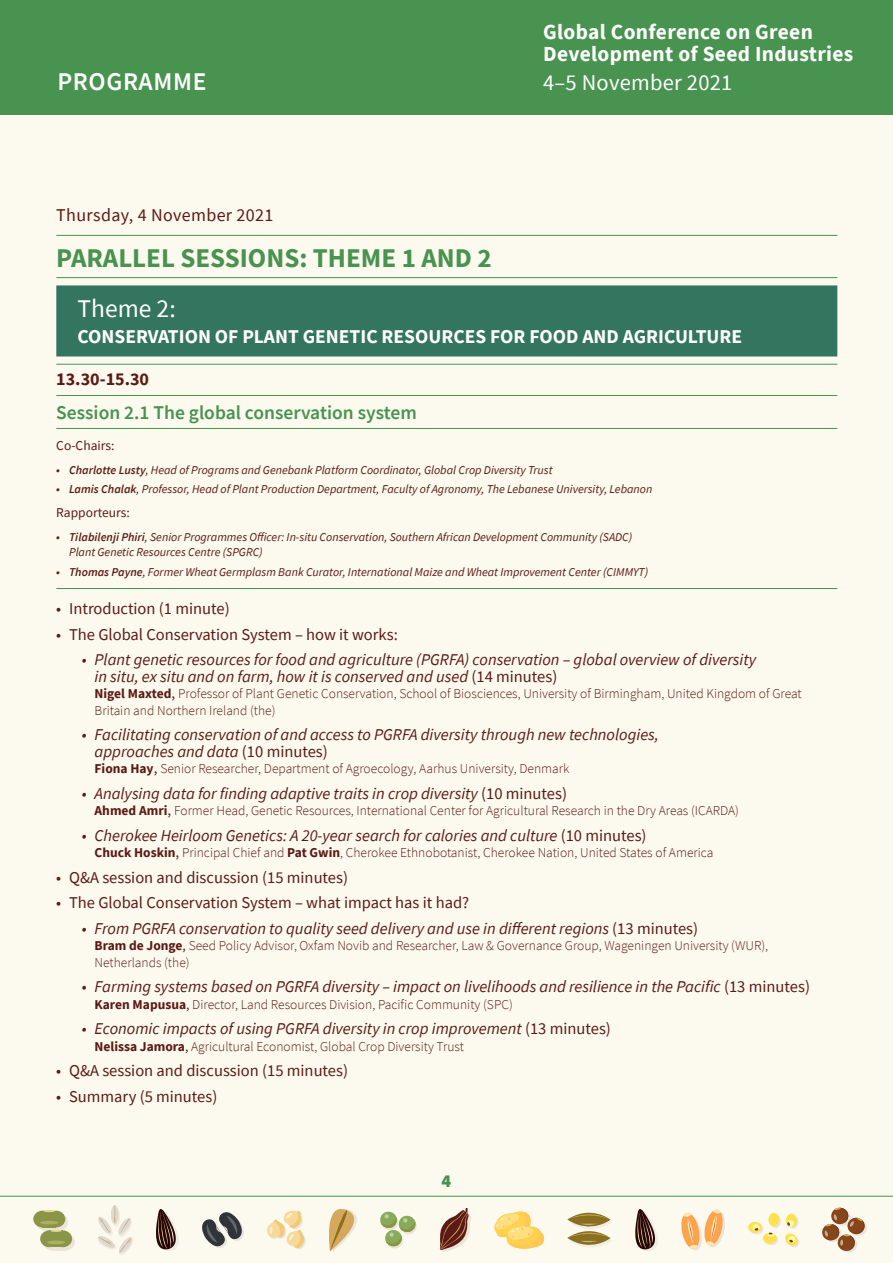
<style>
.page{position:relative;width:893px;height:1263px;background:#fcf9ef}
.page>*{position:absolute;margin:0;border:0;box-sizing:border-box;transform-origin:0 0}
.t1{font:700 27px "Source Sans Pro";color:#47934f}
.t2{font:600 25.5px "Source Sans Pro";letter-spacing:.025em;color:#fff}
.t3{font:25.5px "Source Sans Pro";color:#fff}
.t4{font:22.5px "Source Sans Pro";letter-spacing:.01em;color:#fff}
.t5{font:700 21.45px/22px "Source Sans Pro";letter-spacing:.015em;color:#fff}
.t6{font:700 19.5px "Source Sans Pro";color:#fff}
.testo_corrente{font:600 19.5px "Source Sans Pro";color:#47934f}
.t7{font:18px "Source Sans Pro";letter-spacing:.02em;color:#5c1a14}
.t8{font:700 18px "Source Sans Pro";color:#5c1a14}
.t9{font:900 18px "Source Sans Pro";color:#47934f}
.t10{font:italic 16.5px/16.5px "Source Sans Pro";color:#5c1a14}
.t11{font:16.5px "Source Sans Pro";color:#5c1a14}
.t12{font:300 13.5px/16.5px "Source Sans Pro";color:#5c1a14}
.testo_corrente-2{font:13.5px "Source Sans Pro";color:#5c1a14}
.t13{font:italic 12px/15px "Source Sans Pro";color:#5c1a14}
.s1{font-weight:600}
.s2{font-style:normal}
.s3{font-weight:700}
.s4{font-weight:400;font-size:15px}
.s5{font-weight:400}
</style>
<div class="page">
<div style="left:0;top:0;width:893px;height:114px;background:#47934f"></div>
<hr style="left:56px;top:588px;width:781px;height:1px;background:#47934f">
<hr style="left:56px;top:428px;width:781px;height:1px;background:#47934f">
<hr style="left:56px;top:395px;width:781px;height:1px;background:#47934f">
<hr style="left:56px;top:235px;width:781px;height:1px;background:#47934f">
<hr style="left:56px;top:364px;width:781px;height:1px;background:#47934f">
<div style="left:56px;top:285px;width:781px;height:71px;background:#33755e"></div>
<hr style="left:56px;top:277px;width:781px;height:1px;background:#47934f">
<hr style="left:0;top:1196px;width:893px;height:1px;background:#47934f">
<svg style="left:57px;top:1233px;width:18px;height:17px"></svg>
<svg style="left:43px;top:1233px;width:18px;height:17px"></svg>
<svg style="left:52px;top:1247px;width:14px;height:3px"></svg>
<svg style="left:50px;top:1214px;width:18px;height:16px"></svg>
<svg style="left:36px;top:1214px;width:18px;height:16px"></svg>
<svg style="left:45px;top:1227px;width:14px;height:3px"></svg>
<div style="left:54px;top:1230px;width:18px;height:17px;background:#8a9645;border-radius:50%"></div>
<div style="left:40px;top:1230px;width:18px;height:17px;background:#8a9645;border-radius:50%"></div>
<div style="left:49px;top:1230px;width:14px;height:17px;background:#8a9645"></div>
<svg style="left:47px;top:1240px;width:18px;height:4px"></svg>
<svg style="left:50px;top:1229px;width:12px;height:3px"></svg>
<div style="left:47px;top:1211px;width:18px;height:16px;background:#8a9645;border-radius:50%"></div>
<div style="left:33px;top:1211px;width:19px;height:16px;background:#8a9645;border-radius:50%"></div>
<div style="left:42px;top:1211px;width:14px;height:16px;background:#8a9645"></div>
<hr style="left:40px;top:1221px;width:18px;height:3px;background:#abb061;border-radius:50%">
<svg style="left:44px;top:1210px;width:11px;height:2px"></svg>
<svg style="left:567px;top:1212px;width:44px;height:35px"></svg>
<svg style="left:635px;top:1209px;width:23px;height:42px"></svg>
<svg style="left:156px;top:1209px;width:23px;height:42px"></svg>
<svg style="left:329px;top:1208px;width:28px;height:43px"></svg>
<svg style="left:494px;top:1211px;width:51px;height:38px"></svg>
<svg style="left:267px;top:1210px;width:39px;height:39px"></svg>
<svg style="left:822px;top:1207px;width:45px;height:46px"></svg>
<svg style="left:681px;top:1209px;width:44px;height:42px"></svg>
<svg style="left:380px;top:1211px;width:37px;height:37px"></svg>
<div style="left:750px;top:1223px;width:13px;height:11px;background:#eae4db;border-radius:50%"></div>
<svg style="left:770px;top:1214px;width:11px;height:14px"></svg>
<svg style="left:787px;top:1215px;width:11px;height:14px"></svg>
<div style="left:765px;top:1234px;width:13px;height:11px;background:#eae4db;border-radius:50%"></div>
<svg style="left:748px;top:1222px;width:14px;height:11px"></svg>
<div style="left:768px;top:1213px;width:11px;height:13px;background:#ffe04f;border-radius:50%"></div>
<div style="left:786px;top:1214px;width:11px;height:13px;background:#ffe04f;border-radius:50%"></div>
<div style="left:763px;top:1233px;width:14px;height:11px;background:#ffe04f;border-radius:50%"></div>
<svg style="left:753px;top:1224px;width:6px;height:7px"></svg>
<svg style="left:785px;top:1233px;width:14px;height:14px"></svg>
<div style="left:787px;top:1220px;width:7px;height:7px;background:#ffffab;border-radius:50%"></div>
<svg style="left:787px;top:1222px;width:3px;height:4px"></svg>
<svg style="left:767px;top:1232px;width:7px;height:4px"></svg>
<svg style="left:202px;top:1212px;width:42px;height:36px"></svg>
<svg style="left:439px;top:1208px;width:32px;height:44px"></svg>
<svg style="left:98px;top:1205px;width:35px;height:50px"></svg>
<p class="t2" style="left:57px;top:65px;width:151px">PROGRAMME</p>
<p class="t7" style="left:56px;top:204px;width:219px">Thursday, 4 November 2021</p>
<p class="t1" style="left:56px;top:240px;width:437px">PARALLEL SESSIONS: THEME 1 AND 2</p>
<p class="t5" style="left:543px;top:20px;width:312px">Global Conference on Green<br>Development of Seed Industries</p>
<p class="t4" style="left:543px;top:68px;width:191px">4–5 November 2021</p>
<p class="t3" style="left:78px;top:293px;width:100px">Theme 2:</p>
<p class="t6" style="left:78px;top:323px;width:666px">CONSERVATION OF PLANT GENETIC RESOURCES FOR FOOD AND AGRICULTURE</p>
<p class="t8" style="left:56px;top:367px;width:94px">13.30-15.30</p>
<p class="testo_corrente" style="left:56px;top:400px;width:362px">Session 2.1 The global conservation system</p>
<p class="testo_corrente-2" style="left:56px;top:437px;width:60px">Co-Chairs:</p>
<p class="t13" style="left:56px;top:462px;width:498px"><span class="s1">• Charlotte Lusty</span>, Head of Programs and Genebank Platform Coordinator, Global Crop Diversity Trust</p>
<p class="t13" style="left:56px;top:482px;width:597px"><span class="s1">• Lamis Chalak</span>, Professor, Head of Plant Production Department, Faculty of Agronomy, The Lebanese University, Lebanon</p>
<p class="testo_corrente-2" style="left:56px;top:504px;width:75px">Rapporteurs:</p>
<p class="t13" style="left:69px;top:530px;width:565px;text-indent:-13px"><span class="s1">• Tilabilenji Phiri</span>, Senior Programmes Officer: In-situ Conservation, Southern African Development Community (SADC)<br>Plant Genetic Resources Centre (SPGRC)</p>
<p class="t13" style="left:56px;top:564px;width:593px"><span class="s1">• Thomas Payne</span>, Former Wheat Germplasm Bank Curator, International Maize and Wheat Improvement Center (CIMMYT)</p>
<p class="t11" style="left:56px;top:598px;width:175px">• Introduction (1 minute)</p>
<p class="t11" style="left:56px;top:623px;width:343px">• The Global Conservation System – how it works:</p>
<p class="t10" style="left:95px;top:651px;width:663px;text-indent:-13px">• Plant genetic resources for food and agriculture (PGRFA) conservation – global overview of diversity in situ, ex situ and on farm, how it is conserved and used <span class="s2">(14 minutes)</span></p>
<p class="t12" style="left:95px;top:685px;width:709px"><span class="s3">Nigel Maxted</span><span class="s4">,</span> Professor of Plant Genetic Conservation, School of Biosciences, University of Birmingham, United Kingdom of Great<br>Britain and Northern Ireland (the)</p>
<p class="t10" style="left:95px;top:726px;width:566px;text-indent:-13px">• Facilitating conservation of and access to PGRFA diversity through new technologies, approaches and data <span class="s2">(10 minutes)</span></p>
<p class="t12" style="left:95px;top:760px;width:476px"><span class="s3">Fiona Hay</span><span class="s4">,</span> Senior Researcher, Department of Agroecology, Aarhus University, Denmark</p>
<p class="t10" style="left:82px;top:785px;width:487px">• Analysing data for finding adaptive traits in crop diversity <span class="s2">(10 minutes)</span></p>
<p class="t12" style="left:95px;top:802px;width:646px"><span class="s3">Ahmed Amri</span><span class="s4">,</span> Former Head, Genetic Resources, International Center for Agricultural Research in the Dry Areas (ICARDA)</p>
<p class="t10" style="left:82px;top:827px;width:566px">• Cherokee Heirloom Genetics: A 20-year search for calories and culture <span class="s2">(10 minutes)</span></p>
<p class="t12" style="left:95px;top:844px;width:620px"><span class="s3">Chuck Hoskin</span><span class="s4">,</span> Principal Chief and <span class="s3">Pat Gwin</span>, Cherokee Ethnobotanist, Cherokee Nation, United States of America</p>
<p class="t11" style="left:56px;top:866px;width:293px">• Q&amp;A session and discussion (15 minutes)</p>
<p class="t11" style="left:56px;top:892px;width:414px">• The Global Conservation System – what impact has it had?</p>
<p class="t10" style="left:82px;top:920px;width:618px">• From PGRFA conservation to quality seed delivery and use in different regions <span class="s2">(13 minutes)</span></p>
<p class="t12" style="left:95px;top:937px;width:675px"><span class="s3">Bram de Jonge</span><span class="s5">,</span> Seed Policy Advisor, Oxfam Novib and Researcher, Law &amp; Governance Group, Wageningen University (WUR),<br>Netherlands (the)</p>
<p class="t10" style="left:82px;top:978px;width:730px">• Farming systems based on PGRFA diversity – impact on livelihoods and resilience in the Pacific <span class="s2">(13 minutes)</span></p>
<p class="t12" style="left:95px;top:996px;width:420px"><span class="s3">Karen Mapusua</span><span class="s5">,</span> Director, Land Resources Division, Pacific Community (SPC)</p>
<p class="t10" style="left:82px;top:1020px;width:531px">• Economic impacts of using PGRFA diversity in crop improvement <span class="s2">(13 minutes)</span></p>
<p class="t12" style="left:95px;top:1038px;width:371px"><span class="s3">Nelissa Jamora</span><span class="s5">,</span> Agricultural Economist, Global Crop Diversity Trust</p>
<p class="t11" style="left:56px;top:1060px;width:293px">• Q&amp;A session and discussion (15 minutes)</p>
<p class="t11" style="left:56px;top:1085px;width:163px">• Summary (5 minutes)</p>
<p class="t9" style="left:442px;top:1168px;width:11px">4</p>
</div>
